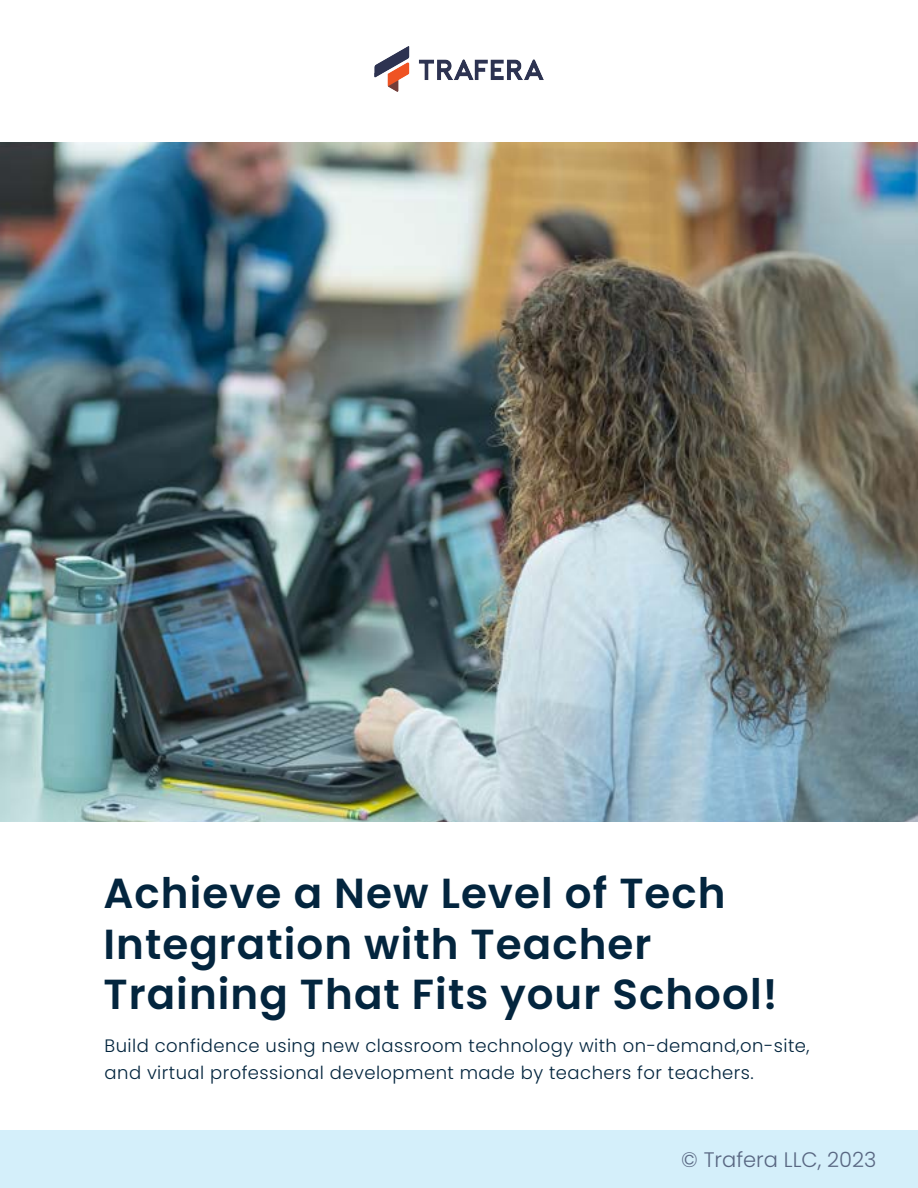
<style>
.page{position:relative;width:918px;height:1188px;background:#fff}
.page>*{position:absolute;margin:0;border:0;box-sizing:border-box;transform-origin:0 0}
.t1{font:600 42px/50.4px "Poppins";letter-spacing:.025em;color:#03253e}
.t2{font:300 21px "Poppins";color:#596782}
.t3{font:300 18px/27px "Poppins";letter-spacing:.025em;color:#03253e}
</style>
<div class="page">
<img style="left:0;top:142px;width:918px;height:680px">
<div style="left:0;top:1130px;width:918px;height:58px;background:#d4effa"></div>
<img style="left:375px;top:46px;width:168px;height:46px">
<h1 class="t1" style="left:104px;top:869px;width:676px">Achieve a New Level of Tech<br>Integration with Teacher<br>Training That Fits your School!</h1>
<p class="t3" style="left:105px;top:1032px;width:707px">Build confidence using new classroom technology with on-demand,on-site, and virtual professional development made by teachers for teachers.</p>
<p class="t2" style="left:681px;top:1147px;width:197px">© Trafera LLC, 2023</p>
</div>
